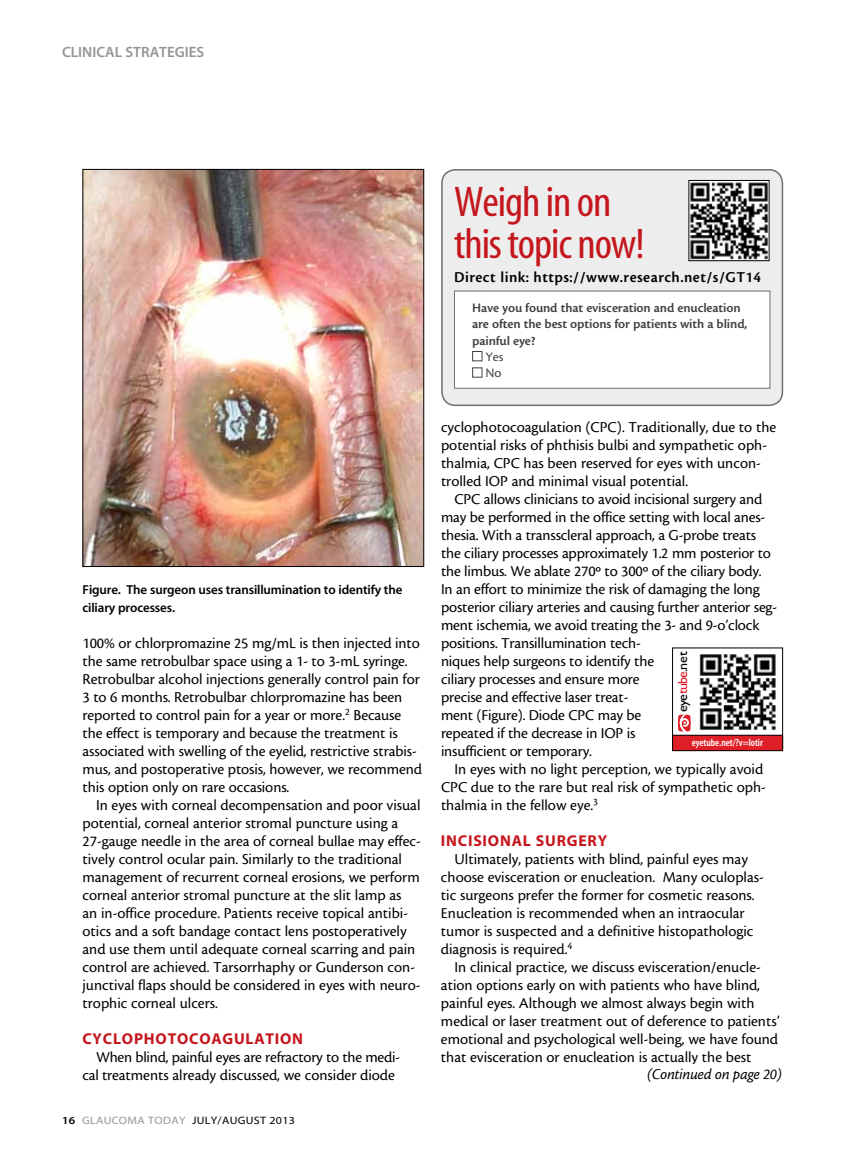
<style>
.page{position:relative;width:864px;height:1161px;background:#fff}
.page>*{position:absolute;margin:0;border:0;box-sizing:border-box;transform-origin:0 0}
.t1{font:43.2px/42px "Myriad MM 400 300";letter-spacing:-.025em;color:#c4161c;scale:1.05 1}
.t2{font:15.75px/18px "Cronos MM 408 10";color:#000}
.t3{font:15.75px "Cronos MM 574 10";letter-spacing:.03em;color:#000}
.t4{font:15.75px "Myriad MM 700 600";letter-spacing:.05em;color:#c4161c}
.t5{font:15.75px "Cronos MM It 408 10";letter-spacing:-.01em;color:#000}
.t6{font:15px "Myriad MM 565 600";color:#939598}
.t7{font:13.5px/16.4px "Cronos MM 574 9";letter-spacing:-.01em;color:#414042}
.t8{font:13.5px/16.4px "Cronos MM 408 9";color:#414042}
.t9{font:13.35px "Gill Sans";letter-spacing:-.035em;color:#000;scale:1.05 1}
.t10{font:13.05px/18px "Myriad MM 565 600";letter-spacing:-.01em;color:#000}
.t11{font:10.8px "Myriad MM 400 600";letter-spacing:.025em;color:#000;scale:1.11 1}
.t12{font:10.5px "Myriad MM 565 300";letter-spacing:-.01em;color:#fff}
.s1{font-family:"Myriad MM 565 600"}
.s2{color:#939598}
.s3{color:#df1f28}
</style>
<div class="page">
<img style="left:84px;top:171px;width:338px;height:394px">
<div style="left:82px;top:169px;width:342px;height:398px;border:1px solid #000"></div>
<div style="left:672px;top:648px;width:111px;height:101px;border:1px solid #000"></div>
<svg style="left:678px;top:715px;width:13px;height:17px"></svg>
<img style="left:699px;top:654px;width:77px;height:76px">
<div style="left:673px;top:735px;width:110px;height:16px;background:#df1f28"></div>
<div style="left:672px;top:735px;width:111px;height:16px;border:1px solid #000"></div>
<div style="left:442px;top:170px;width:340px;height:235px;background:#ededee;border-radius:14px"></div>
<div style="left:441px;top:169px;width:342px;height:237px;border:2px solid #6d6e71;border-radius:14px"></div>
<div style="left:454px;top:291px;width:316px;height:98px;background:#fff;border:1px solid #6d6e71"></div>
<div style="left:472px;top:351px;width:10px;height:10px;border:1px solid #414042"></div>
<div style="left:472px;top:368px;width:10px;height:9px;border:1px solid #414042"></div>
<img style="left:691px;top:182px;width:77px;height:77px">
<div style="left:689px;top:180px;width:81px;height:81px;border:1px solid #000"></div>
<p class="t6" style="left:62px;top:45px;width:144px">clinical strategies</p>
<p class="t10" style="left:82px;top:581px;width:322px">Figure. The surgeon uses transillumination to identify the ciliary processes.</p>
<p class="t2" style="left:82px;top:634px;width:341px">100% or chlorpromazine 25 mg/mL is then injected into the same retrobulbar space using a 1- to 3-mL syringe.<br>Retrobulbar alcohol injections generally control pain for 3 to 6 months. Retrobulbar chlorpromazine has been reported to control pain for a year or more.<sup>2</sup> Because the effect is temporary and because the treatment is associated with swelling of the eyelid, restrictive strabis&shy;mus, and postoperative ptosis, however, we recommend this option only on rare occasions.</p>
<p class="t2" style="left:83px;top:796px;width:340px;text-indent:13px">In eyes with corneal decompensation and poor visual potential, corneal anterior stromal puncture using a 27-gauge needle in the area of corneal bullae may effec&shy;tively control ocular pain. Similarly to the traditional management of recurrent corneal erosions, we perform corneal anterior stromal puncture at the slit lamp as<br>an in-office procedure. Patients receive topical antibi&shy;otics and a soft bandage contact lens postoperatively and use them until adequate corneal scarring and pain control are achieved. Tarsorrhaphy or Gunderson con&shy;junctival flaps should be considered in eyes with neuro&shy;trophic corneal ulcers.</p>
<p class="t4" style="left:83px;top:1031px;width:162px">CYCLOPHOTOCOAGULATI</p>
<p class="t4" style="left:280px;top:1031px;width:22px">ON</p>
<p class="t2" style="left:83px;top:1048px;width:319px;text-indent:13px">When blind, painful eyes are refractory to the medi&shy;cal treatments already discussed, we consider diode</p>
<p class="t11" style="left:62px;top:1115px;width:211px"><span class="s1">16</span> <span class="s2">GLAUCOMA TODAY</span> JULY/AUGUST 2013</p>
<h1 class="t1" style="left:454px;top:183px;width:183px">Weigh in on this topic now!</h1>
<p class="t7" style="left:472px;top:300px;width:277px">Have you found that evisceration and enucleation are often the best options for patients with a blind, painful eye?</p>
<p class="t8" style="left:486px;top:349px;width:19px">Yes<br>No</p>
<p class="t3" style="left:454px;top:268px;width:309px">Direct link: https://www.research.net/s/GT14</p>
<p class="t2" style="left:441px;top:418px;width:337px">cyclophotocoagulation (CPC). Traditionally, due to the potential risks of phthisis bulbi and sympathetic oph&shy;thalmia, CPC has been reserved for eyes with uncon&shy;trolled IOP and minimal visual potential.</p>
<p class="t2" style="left:441px;top:490px;width:338px;text-indent:13px">CPC allows clinicians to avoid incisional surgery and may be performed in the office setting with local anes&shy;thesia. With a transscleral approach, a G-probe treats the ciliary processes approximately 1.2 mm posterior to the limbus. We ablate 270º to 300º of the ciliary body.<br>In an effort to minimize the risk of damaging the long posterior ciliary arteries and causing further anterior seg&shy;ment ischemia, we avoid treating the 3- and 9-o’clock positions. Transillumination tech-<br>niques help surgeons to identify the<br>ciliary processes and ensure more<br>precise and effective laser treat-<br>ment (Figure). Diode CPC may be<br>repeated if the decrease in IOP is<br>insufficient or temporary.</p>
<p class="t2" style="left:441px;top:761px;width:326px;text-indent:13px">In eyes with no light perception, we typically avoid<br>CPC due to the rare but real risk of sympathetic oph&shy;thalmia in the fellow eye.<sup>3</sup></p>
<p class="t4" style="left:441px;top:833px;width:70px">INCISIONAL</p>
<p class="t4" style="left:536px;top:833px;width:53px">SURGERY</p>
<p class="t2" style="left:441px;top:850px;width:324px;text-indent:13px">Ultimately, patients with blind, painful eyes may choose evisceration or enucleation. Many oculoplas&shy;tic surgeons prefer the former for cosmetic reasons.<br>Enucleation is recommended when an intraocular tumor is suspected and a definitive histopathologic diagnosis is required.<sup>4</sup></p>
<p class="t2" style="left:441px;top:958px;width:340px;text-indent:13px">In clinical practice, we discuss evisceration/enucle&shy;ation options early on with patients who have blind, painful eyes. Although we almost always begin with medical or laser treatment out of deference to patients’ emotional and psychological well-being, we have found that evisceration or enucleation is actually the best</p>
<p class="t9" style="left:675px;top:712px;width:59px;rotate:-90deg">eye<span class="s3">tube</span>.net</p>
<p class="t12" style="left:692px;top:737px;width:72px">eyetube.net/?v=lotir</p>
<p class="t5" style="left:647px;top:1065px;width:136px">(Continued on page 20)</p>
</div>
